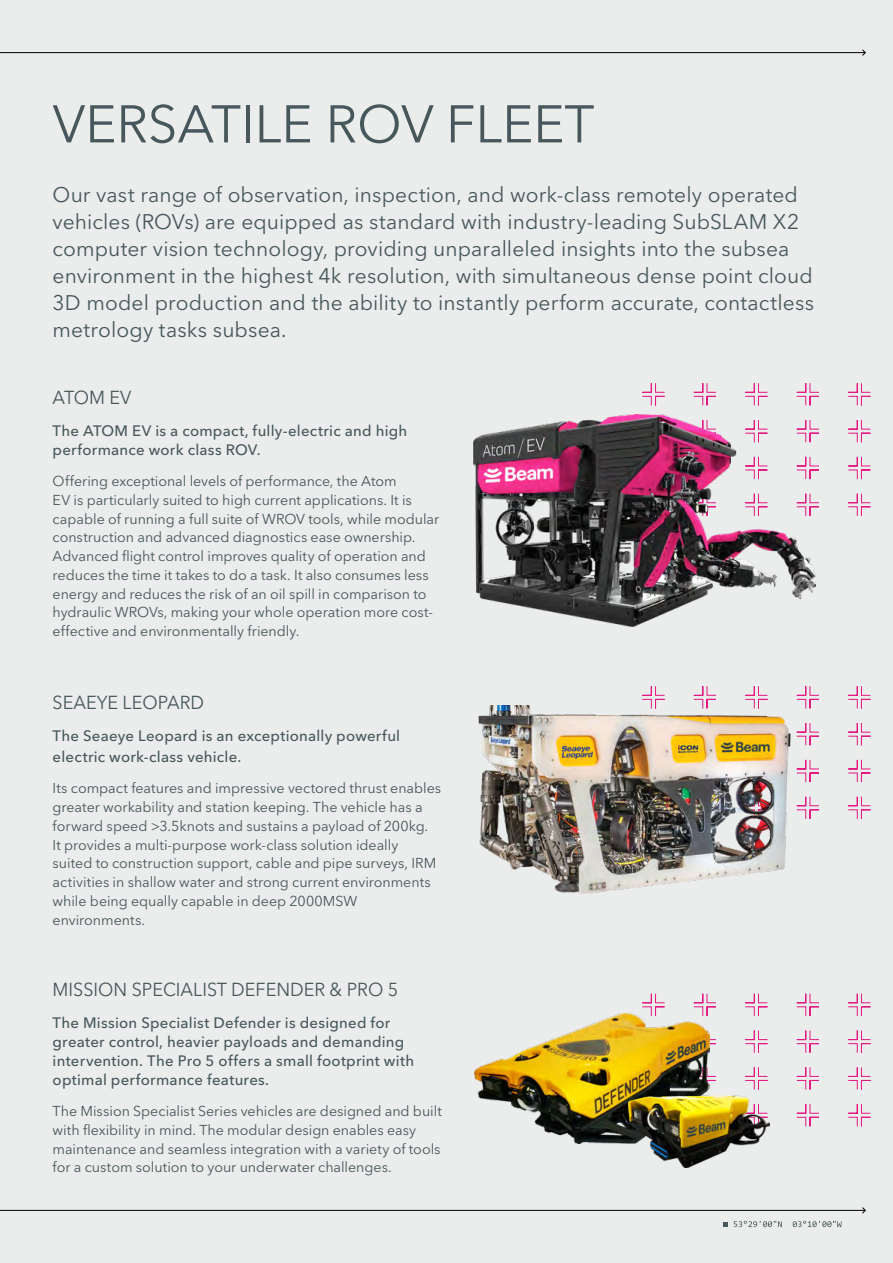
<style>
.page{position:relative;width:893px;height:1263px;background:#ebecec}
.page>*{position:absolute;margin:0;border:0;box-sizing:border-box;transform-origin:0 0}
.t1{font:52.5px "Avenir Next LT Pro";color:#47575b}
.t2{font:21px/27px "Avenir Next LT Pro";letter-spacing:.005em;color:#47575b}
.t3{font:18.75px "Avenir Next LT Pro";color:#47575b;scale:.96 1}
.t4{font:500 15px/18.8px "Avenir Next LT Pro";letter-spacing:.015em;color:#47575b}
.t5{font:14.25px/18.8px "Avenir Next LT Pro";color:#47575b}
</style>
<div class="page">
<hr style="left:0;top:1210px;width:865px;height:1px;background:#000">
<svg style="left:862px;top:1207px;width:4px;height:7px"></svg>
<hr style="left:0;top:52px;width:865px;height:1px;background:#000">
<svg style="left:862px;top:49px;width:4px;height:7px"></svg>
<svg style="left:642px;top:686px;width:229px;height:133px"></svg>
<svg style="left:642px;top:994px;width:229px;height:133px"></svg>
<svg style="left:625px;top:383px;width:246px;height:133px"></svg>
<img style="left:478px;top:706px;width:314px;height:188px">
<img style="left:475px;top:1013px;width:234px;height:130px">
<img style="left:629px;top:1095px;width:140px;height:72px">
<img style="left:474px;top:415px;width:341px;height:212px">
<svg style="left:723px;top:1222px;width:5px;height:5px"></svg>
<svg style="left:734px;top:1221px;width:48px;height:6px"></svg>
<svg style="left:793px;top:1221px;width:49px;height:6px"></svg>
<h1 class="t1" style="left:53px;top:93px;width:543px">VERSATILE ROV FLEET</h1>
<p class="t2" style="left:53px;top:181px;width:763px">Our vast range of observation, inspection, and work-class remotely operated vehicles (ROVs) are equipped as standard with industry-leading SubSLAM X2 computer vision technology, providing unparalleled insights into the subsea environment in the highest 4k resolution, with simultaneous dense point cloud 3D model production and the ability to instantly perform accurate, contactless metrology tasks subsea.</p>
<h3 class="t3" style="left:53px;top:387px;width:84px">ATOM EV</h3>
<p class="t4" style="left:53px;top:421px;width:356px">The ATOM EV is a compact, fully-electric and high performance work class ROV.</p>
<p class="t5" style="left:53px;top:472px;width:388px">Offering exceptional levels of performance, the Atom<br>EV is particularly suited to high current applications. It is capable of running a full suite of WROV tools, while modular construction and advanced diagnostics ease ownership.<br>Advanced flight control improves quality of operation and reduces the time it takes to do a task. It also consumes less energy and reduces the risk of an oil spill in comparison to hydraulic WROVs, making your whole operation more cost&shy;effective and environmentally friendly.</p>
<h3 class="t3" style="left:53px;top:692px;width:159px">SEAEYE LEOPARD</h3>
<p class="t4" style="left:53px;top:725px;width:349px;line-height:21px">The Seaeye Leopard is an exceptionally powerful electric work-class vehicle.</p>
<p class="t5" style="left:53px;top:779px;width:390px">Its compact features and impressive vectored thrust enables greater workability and station keeping. The vehicle has a forward speed &gt;3.5knots and sustains a payload of 200kg.<br>It provides a multi-purpose work-class solution ideally suited to construction support, cable and pipe surveys, IRM activities in shallow water and strong current environments while being equally capable in deep 2000MSW environments.</p>
<h3 class="t3" style="left:53px;top:979px;width:362px">MISSION SPECIALIST DEFENDER &amp; PRO 5</h3>
<p class="t4" style="left:53px;top:1014px;width:363px">The Mission Specialist Defender is designed for greater control, heavier payloads and demanding intervention. The Pro 5 offers a small footprint with optimal performance features.</p>
<p class="t5" style="left:53px;top:1102px;width:391px">The Mission Specialist Series vehicles are designed and built with flexibility in mind. The modular design enables easy maintenance and seamless integration with a variety of tools for a custom solution to your underwater challenges.</p>
</div>
